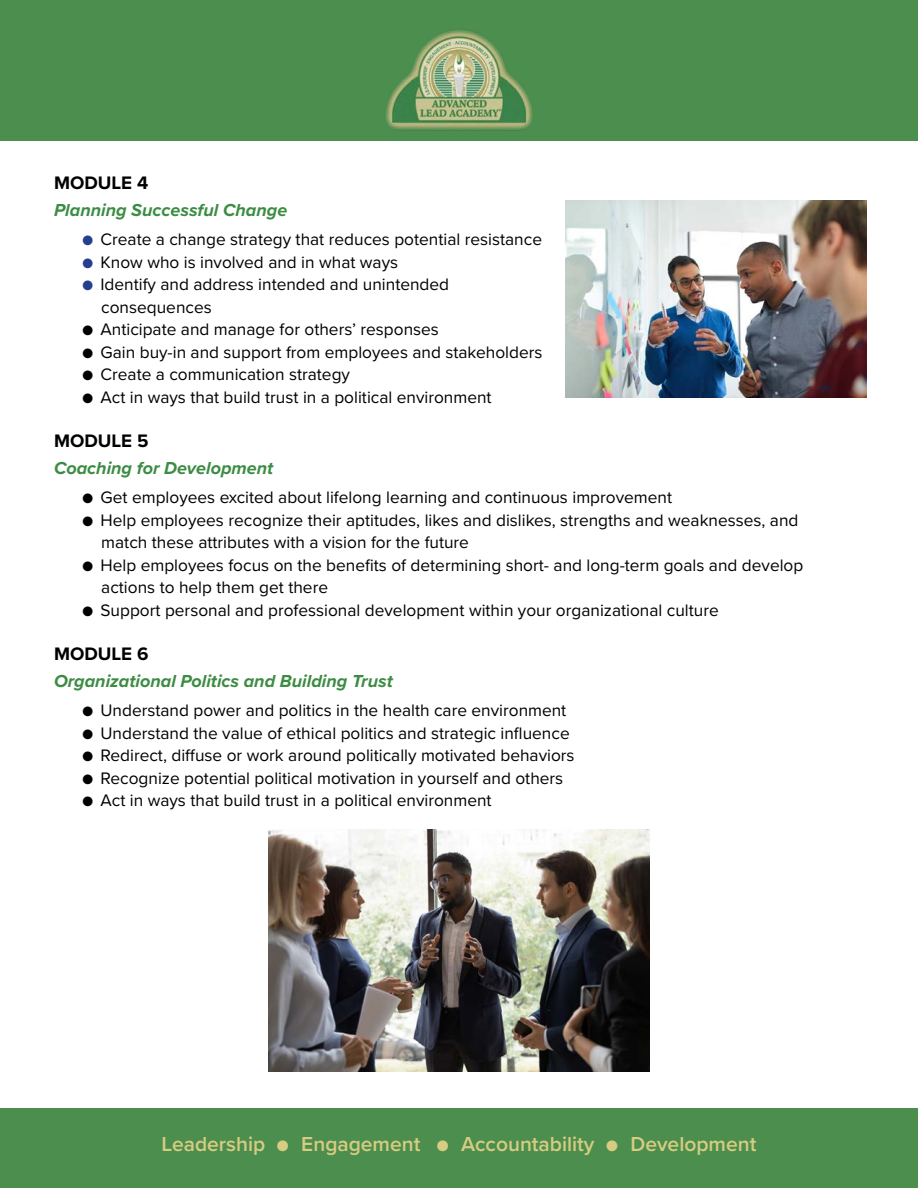
<style>
.page{position:relative;width:918px;height:1188px;background:#fff}
.page>*{position:absolute;margin:0;border:0;box-sizing:border-box;transform-origin:0 0}
.t1{font:600 21px "Proxima Nova";color:#d7cc81}
.Subhead_3_-_Module{font:700 18.75px "Proxima Nova";color:#000}
.Subhead_4{font:italic 700 18px "Proxima Nova";color:#3c8c43}
.Bullet_points{font:17.25px/22.5px "Proxima Nova";color:#000}
.s1{color:#253f8e}
</style>
<div class="page">
<div style="left:0;top:1108px;width:918px;height:80px;background:#4c8e4e"></div>
<div style="left:0;top:0;width:918px;height:140px;background:#4c8e4e"></div>
<img style="left:566px;top:201px;width:301px;height:196px">
<img style="left:269px;top:829px;width:380px;height:242px">
<img style="left:386px;top:30px;width:146px;height:101px">
<p class="Subhead_3_-_Module" style="left:54px;top:169px;width:96px">MODULE 4</p>
<p class="Subhead_4" style="left:54px;top:197px;width:235px">Planning Successful Change</p>
<p class="Bullet_points" style="left:82px;top:228px;width:461px"><span class="s1">●</span> Create a change strategy that reduces potential resistance</p>
<p class="Bullet_points" style="left:82px;top:250px;width:317px"><span class="s1">●</span> Know who is involved and in what ways</p>
<p class="Bullet_points" style="left:101px;top:273px;width:349px;text-indent:-19px"><span class="s1">●</span> Identify and address intended and unintended consequences</p>
<p class="Bullet_points" style="left:82px;top:318px;width:358px">● Anticipate and manage for others’ responses</p>
<p class="Bullet_points" style="left:82px;top:340px;width:462px">● Gain buy-in and support from employees and stakeholders</p>
<p class="Bullet_points" style="left:82px;top:363px;width:269px">● Create a communication strategy</p>
<p class="Bullet_points" style="left:82px;top:385px;width:411px">● Act in ways that build trust in a political environment</p>
<p class="Subhead_3_-_Module" style="left:54px;top:427px;width:96px">MODULE 5</p>
<p class="Subhead_4" style="left:54px;top:455px;width:221px">Coaching for Development</p>
<p class="Bullet_points" style="left:82px;top:486px;width:591px">● Get employees excited about lifelong learning and continuous improvement</p>
<p class="Bullet_points" style="left:101px;top:508px;width:699px;text-indent:-19px">● Help employees recognize their aptitudes, likes and dislikes, strengths and weaknesses, and match these attributes with a vision for the future</p>
<p class="Bullet_points" style="left:101px;top:553px;width:704px;text-indent:-19px">● Help employees focus on the benefits of determining short- and long-term goals and develop actions to help them get there</p>
<p class="Bullet_points" style="left:82px;top:598px;width:638px">● Support personal and professional development within your organizational culture</p>
<p class="Subhead_3_-_Module" style="left:54px;top:640px;width:96px">MODULE 6</p>
<p class="Subhead_4" style="left:54px;top:668px;width:340px">Organizational Politics and Building Trust</p>
<p class="Bullet_points" style="left:82px;top:699px;width:486px">● Understand power and politics in the health care environment</p>
<p class="Bullet_points" style="left:82px;top:721px;width:489px">● Understand the value of ethical politics and strategic influence</p>
<p class="Bullet_points" style="left:82px;top:744px;width:494px">● Redirect, diffuse or work around politically motivated behaviors</p>
<p class="Bullet_points" style="left:82px;top:766px;width:482px">● Recognize potential political motivation in yourself and others</p>
<p class="Bullet_points" style="left:82px;top:789px;width:411px">● Act in ways that build trust in a political environment</p>
<p class="t1" style="left:162px;top:1128px;width:596px">Leadership ● Engagement ● Accountability ● Development</p>
</div>
